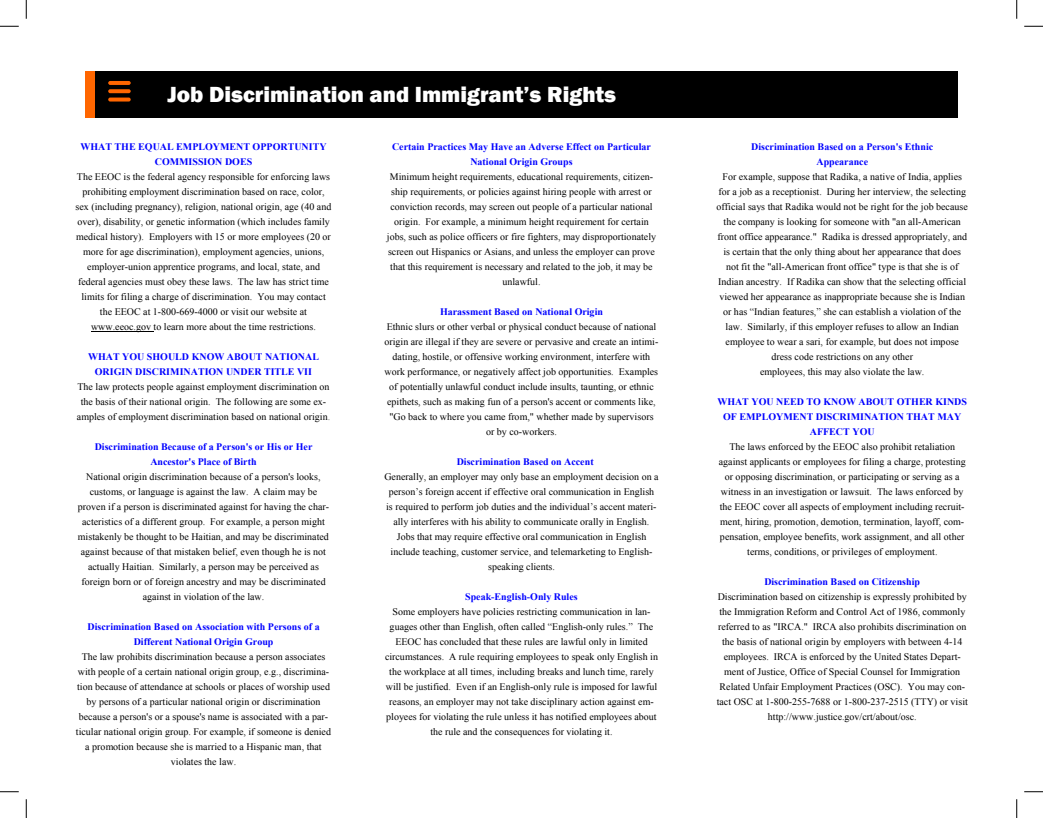
<style>
.page{position:relative;width:1043px;height:818px;background:#fff}
.page>*{position:absolute;margin:0;border:0;box-sizing:border-box;transform-origin:0 0}
.t1{font:800 22.5px "Franklin Gothic";color:#fff}
.t2{font:10px/15px "Times New Roman";color:#000;text-align:center}
.t3{font:700 10px/15px "Times New Roman";color:#00f;text-align:center}
.s1{color:#5f645a}
</style>
<div class="page">
<div style="left:86px;top:71px;width:871px;height:46px;background:#000"></div>
<hr style="left:108px;top:81px;width:23px;height:4px;background:#f60;border-radius:2px">
<svg style="left:108px;top:89px;width:23px;height:4px"></svg>
<hr style="left:108px;top:98px;width:23px;height:3px;background:#f60;border-radius:2px">
<hr style="left:91px;top:331px;width:63px;height:1px;background:#000">
<div style="left:86px;top:71px;width:9px;height:46px;background:#f60"></div>
<svg style="left:0;top:25px;width:19px;height:2px"></svg>
<svg style="left:1024px;top:25px;width:18px;height:2px"></svg>
<svg style="left:0;top:791px;width:19px;height:1px"></svg>
<svg style="left:1024px;top:791px;width:18px;height:1px"></svg>
<svg style="left:25px;top:0;width:2px;height:19px"></svg>
<svg style="left:25px;top:799px;width:2px;height:19px"></svg>
<svg style="left:1016px;top:0;width:1px;height:19px"></svg>
<svg style="left:1016px;top:799px;width:1px;height:19px"></svg>
<h1 class="t1" style="left:167px;top:80px;width:450px">Job Discrimination and Immigrant’s Rights</h1>
<p class="t3" style="left:392px;top:139px;width:260px">Certain Practices May Have an Adverse Effect on Particular<br>National Origin Groups</p>
<p class="t2" style="left:387px;top:169px;width:271px">Minimum height requirements, educational requirements, citizen&shy;ship requirements, or policies against hiring people with arrest or conviction records, may screen out people of a particular national origin. For example, a minimum height requirement for certain jobs, such as police officers or fire fighters, may disproportionately screen out Hispanics or Asians, and unless the employer can prove that this requirement is necessary and related to the job, it may be unlawful.</p>
<p class="t3" style="left:440px;top:304px;width:164px">Harassment Based on National Origin</p>
<p class="t2" style="left:384px;top:319px;width:275px">Ethnic slurs or other verbal or physical conduct because of national origin are illegal if they are severe or pervasive and create an intimi&shy;dating, hostile, or offensive working environment, interfere with work performance, or negatively affect job opportunities. Examples of potentially unlawful conduct include insults, taunting, or ethnic epithets, such as making fun of a person's accent or comments like, "Go back to where you came from," whether made by supervisors or by co-workers.</p>
<p class="t3" style="left:457px;top:454px;width:138px">Discrimination Based on Accent</p>
<p class="t2" style="left:384px;top:469px;width:276px">Generally, an employer may only base an employment decision on a person’s foreign accent if effective oral communication in English is required to perform job duties and the individual’s accent materi&shy;ally interferes with his ability to communicate orally in English.<br>Jobs that may require effective oral communication in English include teaching, customer service, and telemarketing to English&shy;speaking clients.</p>
<p class="t3" style="left:465px;top:589px;width:114px">Speak-English-Only Rules</p>
<p class="t2" style="left:385px;top:604px;width:274px">Some employers have policies restricting communication in lan&shy;guages other than English, often called “English-only rules.” The EEOC has concluded that these rules are lawful only in limited circumstances. A rule requiring employees to speak only English in the workplace at all times, including breaks and lunch time, rarely will be justified. Even if an English-only rule is imposed for lawful reasons, an employer may not take disciplinary action against em&shy;ployees for violating the rule unless it has notified employees about the rule and the consequences for violating it.</p>
<p class="t3" style="left:80px;top:139px;width:248px">WHAT THE EQUAL EMPLOYMENT OPPORTUNITY<br>COMMISSION DOES</p>
<p class="t2" style="left:76px;top:169px;width:257px">The EEOC is the federal agency responsible for enforcing laws prohibiting employment discrimination based on race, color, sex (including pregnancy), religion, national origin, age (40 and over), disability, or genetic information (which includes family medical history). Employers with 15 or more employees (20 or more for age discrimination), employment agencies, unions, employer-union apprentice programs, and local, state, and federal agencies must obey these laws. The law has strict time limits for filing a charge of discrimination. You may contact the EEOC at 1-800-669-4000 or visit our website at www.eeoc.gov to learn more about the time restrictions.</p>
<p class="t3" style="left:88px;top:349px;width:232px">WHAT YOU SHOULD KNOW ABOUT NATIONAL<br>ORIGIN DISCRIMINATION UNDER TITLE VII</p>
<p class="t2" style="left:77px;top:379px;width:255px">The law protects people against employment discrimination on the basis of their national origin. The following are some ex&shy;amples of employment discrimination based on national origin<span class="s1">.</span></p>
<p class="t3" style="left:95px;top:439px;width:219px">Discrimination Because of a Person's or His or Her<br>Ancestor's Place of Birth</p>
<p class="t2" style="left:78px;top:469px;width:253px">National origin discrimination because of a person's looks, customs, or language is against the law. A claim may be proven if a person is discriminated against for having the char&shy;acteristics of a different group. For example, a person might mistakenly be thought to be Haitian, and may be discriminated against because of that mistaken belief, even though he is not actually Haitian. Similarly, a person may be perceived as foreign born or of foreign ancestry and may be discriminated against in violation of the law.</p>
<p class="t3" style="left:88px;top:619px;width:233px">Discrimination Based on Association with Persons of a<br>Different National Origin Group</p>
<p class="t2" style="left:76px;top:649px;width:257px">The law prohibits discrimination because a person associates with people of a certain national origin group, e.g., discrimina&shy;tion because of attendance at schools or places of worship used by persons of a particular national origin or discrimination because a person's or a spouse's name is associated with a par&shy;ticular national origin group. For example, if someone is denied a promotion because she is married to a Hispanic man, that violates the law.</p>
<p class="t3" style="left:751px;top:139px;width:183px">Discrimination Based on a Person's Ethnic<br>Appearance</p>
<p class="t2" style="left:716px;top:169px;width:253px">For example, suppose that Radika, a native of India, applies for a job as a receptionist. During her interview, the selecting official says that Radika would not be right for the job because the company is looking for someone with "an all-American front office appearance." Radika is dressed appropriately, and is certain that the only thing about her appearance that does not fit the "all-American front office" type is that she is of Indian ancestry. If Radika can show that the selecting official viewed her appearance as inappropriate because she is Indian or has “Indian features,” she can establish a violation of the law. Similarly, if this employer refuses to allow an Indian employee to wear a sari, for example, but does not impose dress code restrictions on any other<br>employees, this may also violate the law.</p>
<p class="t3" style="left:717px;top:394px;width:251px">WHAT YOU NEED TO KNOW ABOUT OTHER KINDS<br>OF EMPLOYMENT DISCRIMINATION THAT MAY<br>AFFECT YOU</p>
<p class="t2" style="left:718px;top:439px;width:248px">The laws enforced by the EEOC also prohibit retaliation against applicants or employees for filing a charge, protesting or opposing discrimination, or participating or serving as a witness in an investigation or lawsuit. The laws enforced by the EEOC cover all aspects of employment including recruit&shy;ment, hiring, promotion, demotion, termination, layoff, com&shy;pensation, employee benefits, work assignment, and all other terms, conditions, or privileges of employment.</p>
<p class="t3" style="left:764px;top:574px;width:157px">Discrimination Based on Citizenship</p>
<p class="t2" style="left:716px;top:589px;width:253px">Discrimination based on citizenship is expressly prohibited by the Immigration Reform and Control Act of 1986, commonly referred to as "IRCA." IRCA also prohibits discrimination on the basis of national origin by employers with between 4-14 employees. IRCA is enforced by the United States Depart&shy;ment of Justice, Office of Special Counsel for Immigration Related Unfair Employment Practices (OSC). You may con&shy;tact OSC at 1-800-255-7688 or 1-800-237-2515 (TTY) or visit http://www.justice.gov/crt/about/osc.</p>
</div>
